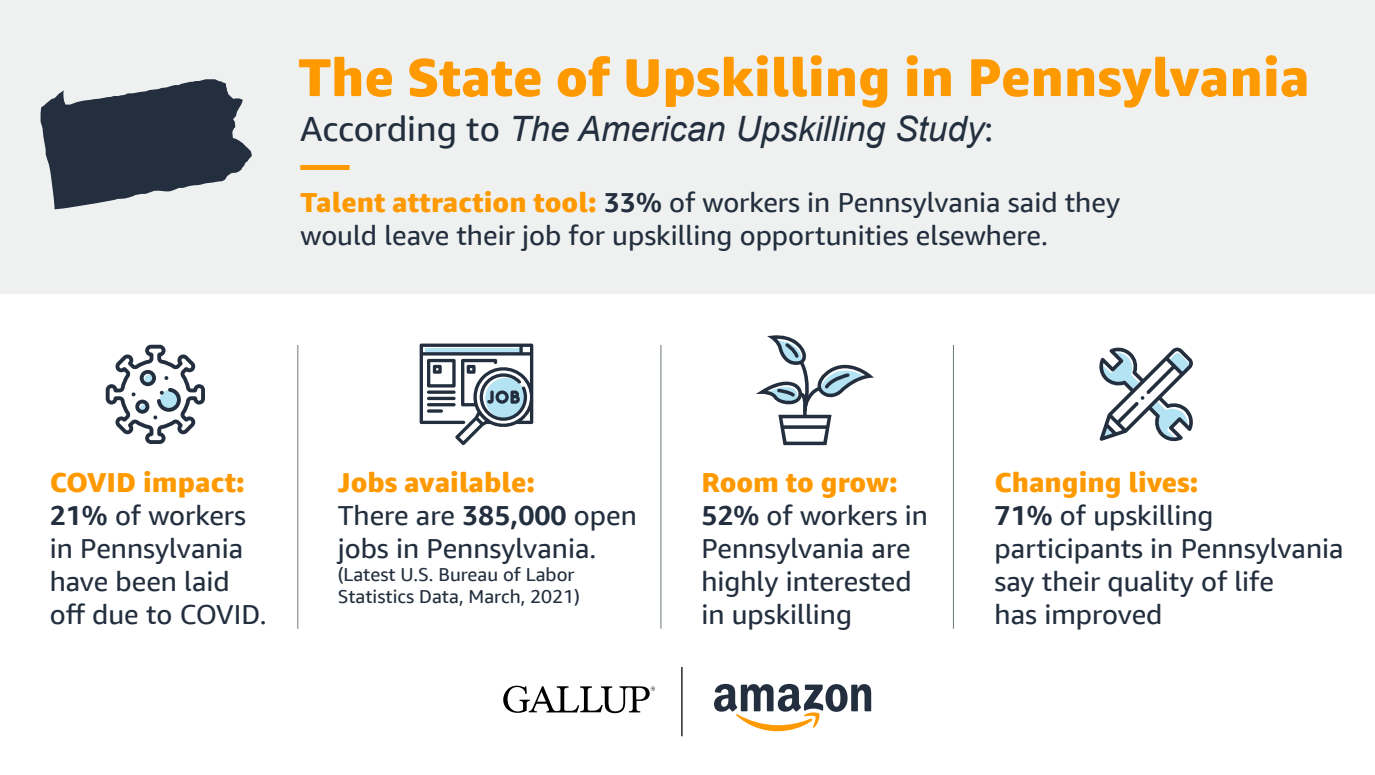
<style>
.page{position:relative;width:1375px;height:775px;background:#fff}
.page>*{position:absolute;margin:0;border:0;box-sizing:border-box;transform-origin:0 0}
.t1{font:800 53.12px "Amazon Ember Display";color:#f90}
.t2{font:italic 35px "Arial";color:#232f3e}
.t3{font:27.5px/33px "Amazon Ember Display";color:#232f3e}
.t4{font:18.75px/22.5px "Amazon Ember Display";color:#232f3e}
.s1{font-family:"Amazon Ember Display";font-style:normal}
.s2{font-weight:800;color:#f90}
.s3{font-weight:700}
</style>
<div class="page">
<div style="left:0;top:0;width:1375px;height:293px;background:#e9ecec"></div>
<hr style="left:661px;top:345px;width:1px;height:284px;background:#6c7778">
<hr style="left:298px;top:345px;width:1px;height:284px;background:#6c7778">
<hr style="left:953px;top:345px;width:1px;height:284px;background:#6c7778">
<svg style="left:106px;top:345px;width:99px;height:99px"></svg>
<svg style="left:1099px;top:347px;width:94px;height:94px"></svg>
<svg style="left:420px;top:344px;width:113px;height:101px"></svg>
<svg style="left:427px;top:390px;width:29px;height:4px"></svg>
<hr style="left:427px;top:397px;width:29px;height:3px;background:#232f3e;border-radius:2px">
<hr style="left:427px;top:403px;width:29px;height:3px;background:#232f3e;border-radius:2px">
<svg style="left:427px;top:409px;width:16px;height:4px"></svg>
<svg style="left:503px;top:686px;width:152px;height:27px"></svg>
<hr style="left:681px;top:667px;width:2px;height:69px;background:#000">
<svg style="left:714px;top:684px;width:157px;height:47px"></svg>
<svg style="left:756px;top:335px;width:118px;height:110px"></svg>
<div style="left:300px;top:165px;width:50px;height:5px;background:#f90"></div>
<svg style="left:41px;top:79px;width:211px;height:130px"></svg>
<h1 class="t1" style="left:298px;top:44px;width:1013px">The State of Upskilling in Pennsylvania</h1>
<p class="t2" style="left:300px;top:106px;width:694px"><span class="s1">According to</span> The American Upskilling Study<span class="s1">:</span></p>
<p class="t3" style="left:301px;top:186px;width:821px"><span class="s2">Talent attraction tool:</span> <span class="s3">33%</span> of workers in Pennsylvania said they would leave their job for upskilling opportunities elsewhere.</p>
<p class="t3" style="left:50px;top:466px;width:218px"><span class="s2">COVID impact:<br></span><span class="s3">21%</span> of workers in Pennsylvania have been laid off due to COVID.</p>
<p class="t3" style="left:995px;top:466px;width:351px"><span class="s2">Changing lives:<br></span><span class="s3">71%</span> of upskilling participants in Pennsylvania say their quality of life<br>has improved</p>
<p class="t3" style="left:338px;top:466px;width:301px"><span class="s2">Jobs available:<br></span>There are <span class="s3">385,000</span> open jobs in Pennsylvania.</p>
<p class="t4" style="left:338px;top:563px;width:244px">(Latest U.S. Bureau of Labor<br>Statistics Data, March, 2021)</p>
<p class="t3" style="left:701px;top:466px;width:228px"><span class="s2">Room to grow:<br></span><span class="s3">52%</span> of workers in<br>Pennsylvania are highly interested in upskilling</p>
</div>
